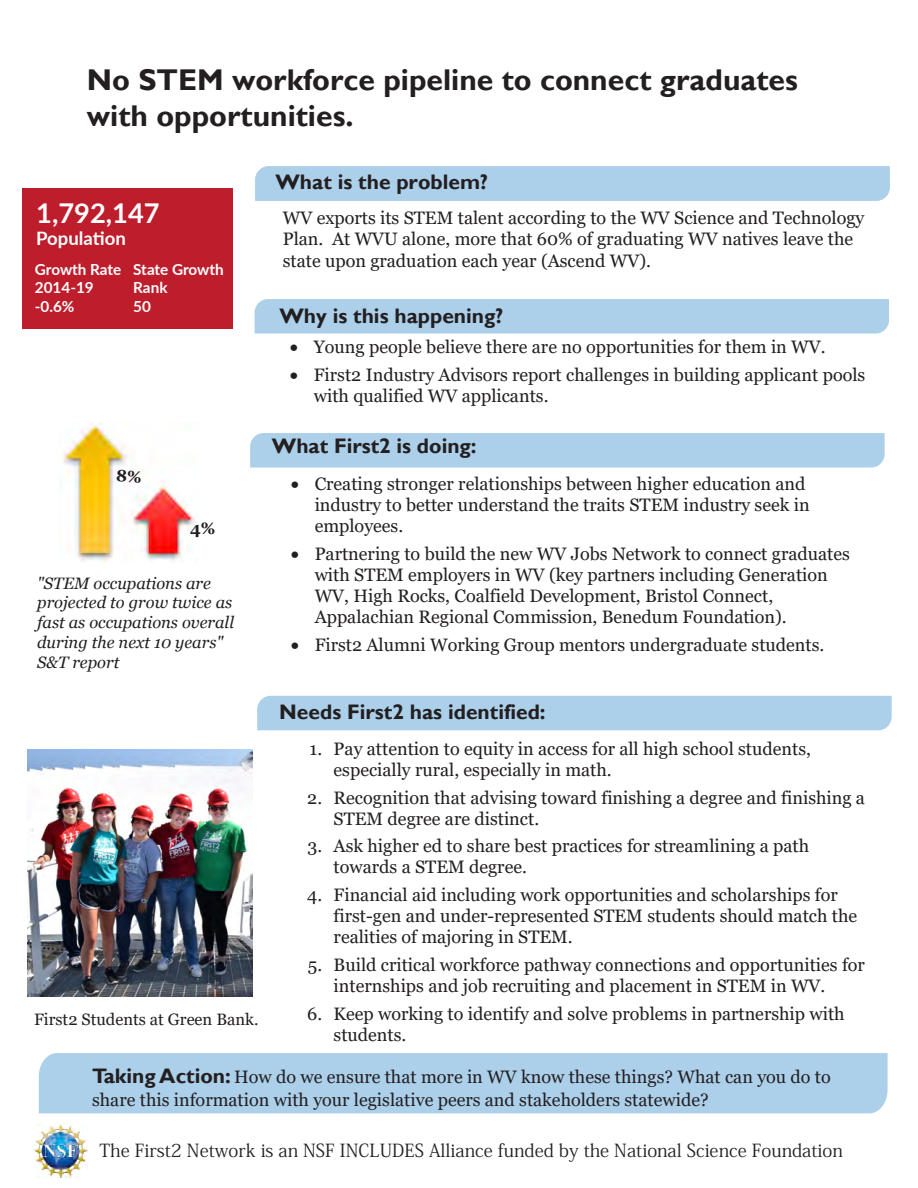
<style>
.page{position:relative;width:918px;height:1188px;background:#fff}
.page>*{position:absolute;margin:0;border:0;box-sizing:border-box;transform-origin:0 0}
.t1{font:700 30px/36px "Gill Sans";color:#231f20}
.t2{font:700 27.3px "Lato";color:#fff}
.Under_Numbers{font:700 21px "Gill Sans";color:#231f20}
.t3{font:700 18.6px "Lato";color:#fff}
.t4{font:18px/21px "Georgia";color:#231f20}
.t5{font:18px "Koz Min Pr 6 N";color:#231f20}
.t6{font:italic 16.5px/19.8px "Georgia";color:#231f20}
.t7{font:16.5px "Georgia";color:#231f20}
.t8{font:700 16.5px "Georgia";color:#231f20}
.t9{font:700 15.3px/18.3px "Lato";letter-spacing:-.005em;color:#fff}
.s1{font-family:"Gill Sans";font-weight:700;font-size:21px}
</style>
<div class="page">
<div style="left:250px;top:433px;width:635px;height:35px;background:#accfea"></div>
<div style="left:257px;top:696px;width:635px;height:34px;background:#accfea"></div>
<div style="left:22px;top:189px;width:211px;height:140px;background:#be1d2c"></div>
<img style="left:60px;top:423px;width:138px;height:140px">
<div style="left:39px;top:1053px;width:849px;height:60px;background:#accfea"></div>
<div style="left:255px;top:166px;width:635px;height:35px;background:#accfea"></div>
<div style="left:255px;top:299px;width:634px;height:35px;background:#accfea"></div>
<img style="left:28px;top:750px;width:224px;height:247px">
<img style="left:35px;top:1124px;width:53px;height:53px">
<svg style="left:117px;top:469px;width:24px;height:14px"></svg>
<p class="t1" style="left:87px;top:63px;width:713px">No STEM workforce pipeline to connect graduates with opportunities.</p>
<h2 class="t2" style="left:36px;top:193px;width:125px">1,792,147</h2>
<p class="t3" style="left:36px;top:225px;width:91px">Population</p>
<p class="t9" style="left:133px;top:260px;width:92px">State Growth<br>Rank<br>50</p>
<p class="t9" style="left:35px;top:260px;width:88px">Growth Rate<br>2014-19 -0.6%</p>
<p class="t8" style="left:190px;top:518px;width:27px">4%</p>
<p class="t6" style="left:37px;top:573px;width:198px">"STEM occupations are projected to grow twice as fast as occupations overall during the next 10 years"<br>S&amp;T report</p>
<p class="t7" style="left:34px;top:1009px;width:226px">First2 Students at Green Bank.</p>
<p class="Under_Numbers" style="left:275px;top:169px;width:214px">What is the problem?</p>
<p class="t4" style="left:283px;top:207px;width:583px;line-height:21.6px">WV exports its STEM talent according to the WV Science and Technology<br>Plan. At WVU alone, more that 60% of graduating WV natives leave the state upon graduation each year (Ascend WV).</p>
<p class="Under_Numbers" style="left:279px;top:303px;width:225px">Why is this happening?</p>
<p class="t4" style="left:290px;top:337px;width:537px">• Young people believe there are no opportunities for them in WV.</p>
<p class="t4" style="left:314px;top:364px;width:553px;line-height:21.6px;text-indent:-24px">• First2 Industry Advisors report challenges in building applicant pools with qualified WV applicants.</p>
<p class="Under_Numbers" style="left:272px;top:433px;width:206px">What First2 is doing:</p>
<p class="t4" style="left:315px;top:474px;width:496px;text-indent:-24px">• Creating stronger relationships between higher education and industry to better understand the traits STEM industry seek in employees.</p>
<p class="t4" style="left:315px;top:543px;width:537px;text-indent:-24px">• Partnering to build the new WV Jobs Network to connect graduates with STEM employers in WV (key partners including Generation WV, High Rocks, Coalfield Development, Bristol Connect, Appalachian Regional Commission, Benedum Foundation).</p>
<p class="t4" style="left:291px;top:634px;width:535px">• First2 Alumni Working Group mentors undergraduate students.</p>
<p class="Under_Numbers" style="left:279px;top:699px;width:268px">Needs First2 has identified:</p>
<p class="t4" style="left:334px;top:739px;width:479px;text-indent:-24px">1. Pay attention to equity in access for all high school students, especially rural, especially in math.</p>
<p class="t4" style="left:334px;top:787px;width:533px;text-indent:-26px">2. Recognition that advising toward finishing a degree and finishing a<br>STEM degree are distinct.</p>
<p class="t4" style="left:334px;top:836px;width:477px;text-indent:-26px">3. Ask higher ed to share best practices for streamlining a path towards a STEM degree.</p>
<p class="t4" style="left:334px;top:885px;width:525px;text-indent:-26px">4. Financial aid including work opportunities and scholarships for first-gen and under-represented STEM students should match the realities of majoring in STEM.</p>
<p class="t4" style="left:334px;top:955px;width:533px;text-indent:-26px">5. Build critical workforce pathway connections and opportunities for internships and job recruiting and placement in STEM in WV.</p>
<p class="t4" style="left:334px;top:1003px;width:513px;text-indent:-26px">6. Keep working to identify and solve problems in partnership with students.</p>
<p class="t4" style="left:92px;top:1066px;width:740px;line-height:23.1px"><span class="s1">Taking Action:</span> How do we ensure that more in WV know these things? What can you do to share this information with your legislative peers and stakeholders statewide?</p>
<p class="t5" style="left:99px;top:1140px;width:745px">The First2 Network is an NSF INCLUDES Alliance funded by the National Science Foundation</p>
</div>
